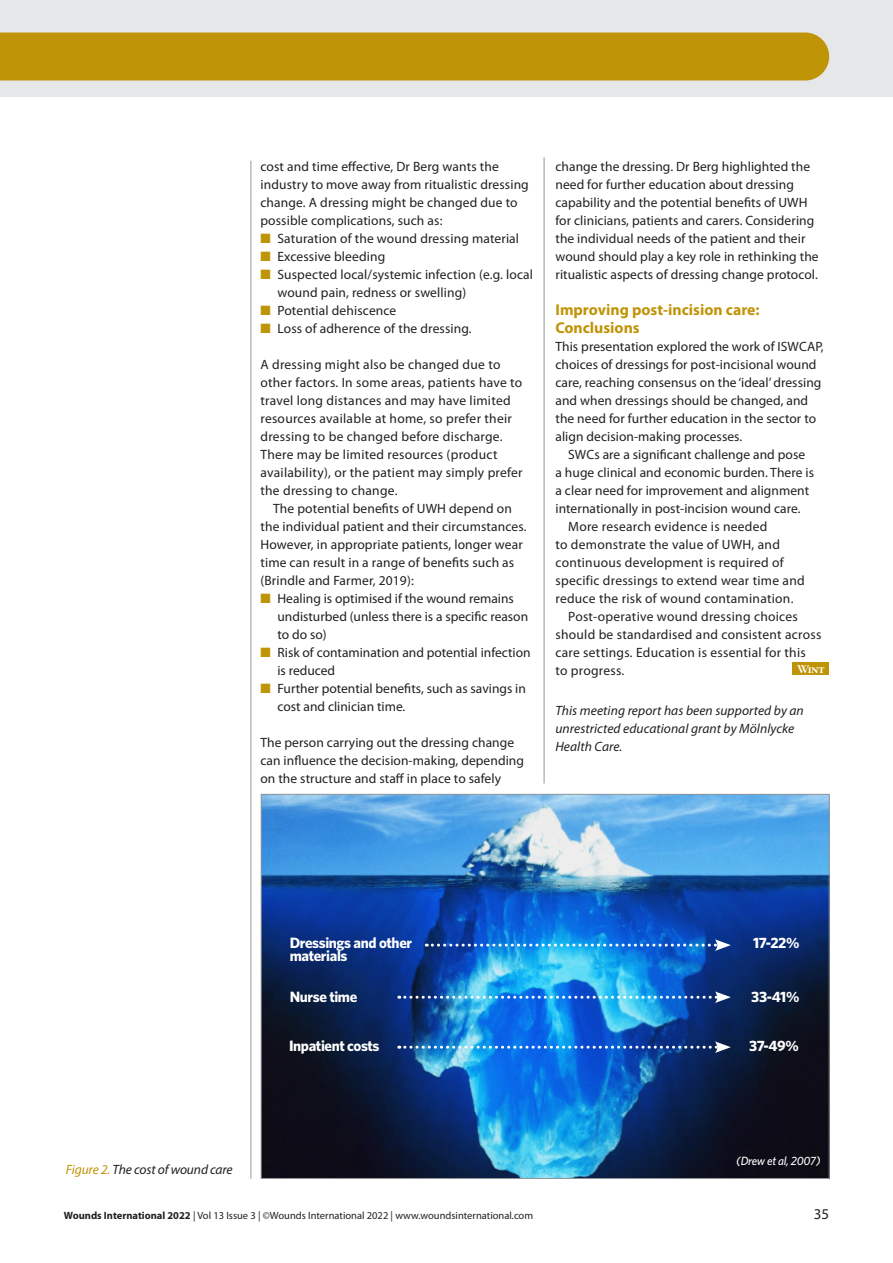
<style>
.page{position:relative;width:893px;height:1263px;background:#fff}
.page>*{position:absolute;margin:0;border:0;box-sizing:border-box;transform-origin:0 0}
.A-HEAD_CROSS_HEAD{font:700 15.75px/18px "Myriad Pro";color:#c09407}
.CROSSHEAD_1{font:700 15px "Whitney";letter-spacing:-.025em;color:#fff}
.BODY_INDENT{font:15px "Myriad Pro";color:#231f20}
.BODY_INDENT-2{font:13.5px/18px "Myriad Pro";letter-spacing:.005em;color:#231f20}
.SPONSOR{font:italic 13.5px/18px "Myriad Pro";letter-spacing:.005em;color:#231f20}
.FIG_CAPTION{font:italic 13.5px "Myriad Pro";letter-spacing:-.01em;color:#231f20}
.CROSSHEAD_1-2{font:italic 500 12px "Whitney";letter-spacing:-.025em;color:#fff}
.t1{font:12px "Warnock Pro Bold Subh";color:#fff}
.BODY_INDENT-3{font:10.5px "Myriad Pro";color:#231f20}
.s1{color:#c09407}
.s2{font-weight:700}
</style>
<div class="page">
<div style="left:0;top:0;width:893px;height:97px;background:#e6e7e9"></div>
<div style="left:0;top:33px;width:829px;height:48px;background:#c09407"></div>
<hr style="left:544px;top:157px;width:1px;height:626px;background:#939598">
<hr style="left:251px;top:161px;width:1px;height:1018px;background:#939598">
<div style="left:792px;top:662px;width:37px;height:13px;background:#c09407"></div>
<img style="left:263px;top:796px;width:564px;height:381px">
<svg style="left:426px;top:939px;width:305px;height:12px;background:#277ed2"></svg>
<img style="left:399px;top:991px;width:332px;height:12px">
<img style="left:399px;top:1041px;width:332px;height:12px">
<p class="BODY_INDENT-2" style="left:260px;top:157px;width:270px">cost and time effective, Dr Berg wants the industry to move away from ritualistic dressing change. A dressing might be changed due to possible complications, such as:</p>
<p class="BODY_INDENT-2" style="left:260px;top:229px;width:260px"><span class="s1">■</span> Saturation of the wound dressing material</p>
<p class="BODY_INDENT-2" style="left:260px;top:247px;width:126px"><span class="s1">■</span> Excessive bleeding</p>
<p class="BODY_INDENT-2" style="left:277px;top:265px;width:257px;text-indent:-17px"><span class="s1">■</span> Suspected local/systemic infection (e.g. local wound pain, redness or swelling)</p>
<p class="BODY_INDENT-2" style="left:260px;top:301px;width:137px"><span class="s1">■</span> Potential dehiscence</p>
<p class="BODY_INDENT-2" style="left:260px;top:319px;width:213px"><span class="s1">■</span> Loss of adherence of the dressing.</p>
<p class="BODY_INDENT-2" style="left:260px;top:355px;width:264px">A dressing might also be changed due to other factors. In some areas, patients have to travel long distances and may have limited resources available at home, so prefer their dressing to be changed before discharge.<br>There may be limited resources (product availability), or the patient may simply prefer the dressing to change.</p>
<p class="BODY_INDENT-2" style="left:260px;top:499px;width:268px;text-indent:13px">The potential benefits of UWH depend on the individual patient and their circumstances.<br>However, in appropriate patients, longer wear time can result in a range of benefits such as (Brindle and Farmer, 2019):</p>
<p class="BODY_INDENT-2" style="left:277px;top:589px;width:252px;text-indent:-17px"><span class="s1">■</span> Healing is optimised if the wound remains undisturbed (unless there is a specific reason to do so)</p>
<p class="BODY_INDENT-2" style="left:277px;top:643px;width:255px;text-indent:-17px"><span class="s1">■</span> Risk of contamination and potential infection is reduced</p>
<p class="BODY_INDENT-2" style="left:277px;top:679px;width:250px;text-indent:-17px"><span class="s1">■</span> Further potential benefits, such as savings in cost and clinician time.</p>
<p class="BODY_INDENT-2" style="left:260px;top:733px;width:265px">The person carrying out the dressing change can influence the decision-making, depending on the structure and staff in place to safely</p>
<p class="BODY_INDENT-2" style="left:555px;top:157px;width:265px">change the dressing. Dr Berg highlighted the need for further education about dressing capability and the potential benefits of UWH for clinicians, patients and carers. Considering the individual needs of the patient and their wound should play a key role in rethinking the ritualistic aspects of dressing change protocol.</p>
<p class="A-HEAD_CROSS_HEAD" style="left:555px;top:300px;width:206px">Improving post-incision care:<br>Conclusions</p>
<p class="BODY_INDENT-2" style="left:555px;top:337px;width:270px">This presentation explored the work of ISWCAP, choices of dressings for post-incisional wound care, reaching consensus on the ‘ideal’ dressing and when dressings should be changed, and the need for further education in the sector to align decision-making processes.</p>
<p class="BODY_INDENT-2" style="left:555px;top:445px;width:260px;text-indent:13px">SWCs are a significant challenge and pose a huge clinical and economic burden. There is a clear need for improvement and alignment internationally in post-incision wound care.</p>
<p class="BODY_INDENT-2" style="left:555px;top:517px;width:251px;text-indent:13px">More research evidence is needed<br>to demonstrate the value of UWH, and continuous development is required of specific dressings to extend wear time and reduce the risk of wound contamination.</p>
<p class="BODY_INDENT-2" style="left:555px;top:607px;width:267px;text-indent:13px">Post-operative wound dressing choices should be standardised and consistent across care settings. Education is essential for this<br>to progress.</p>
<p class="t1" style="left:797px;top:661px;width:29px">Wint</p>
<p class="SPONSOR" style="left:555px;top:701px;width:250px">This meeting report has been supported by an unrestricted educational grant by Mölnlycke<br>Health Care.</p>
<p class="FIG_CAPTION" style="left:66px;top:1161px;width:168px"><span class="s1">Figure 2.</span> The cost of wound care</p>
<p class="CROSSHEAD_1" style="left:290px;top:933px;width:124px">Dressings and other</p>
<p class="CROSSHEAD_1" style="left:753px;top:933px;width:48px">17-22%</p>
<p class="CROSSHEAD_1" style="left:290px;top:946px;width:59px">materials</p>
<p class="CROSSHEAD_1" style="left:290px;top:987px;width:69px">Nurse time</p>
<p class="CROSSHEAD_1" style="left:751px;top:987px;width:50px">33-41%</p>
<p class="CROSSHEAD_1" style="left:289px;top:1037px;width:92px">Inpatient costs</p>
<p class="CROSSHEAD_1" style="left:749px;top:1037px;width:51px">37-49%</p>
<p class="CROSSHEAD_1-2" style="left:736px;top:1154px;width:86px">(Drew et al, 2007)</p>
<p class="BODY_INDENT-3" style="left:64px;top:1208px;width:471px"><span class="s2">Wounds International 2022</span> | Vol 13 Issue 3 | ©Wounds International 2022 | www.woundsinternational.com</p>
<p class="BODY_INDENT" style="left:814px;top:1204px;width:17px">35</p>
</div>
